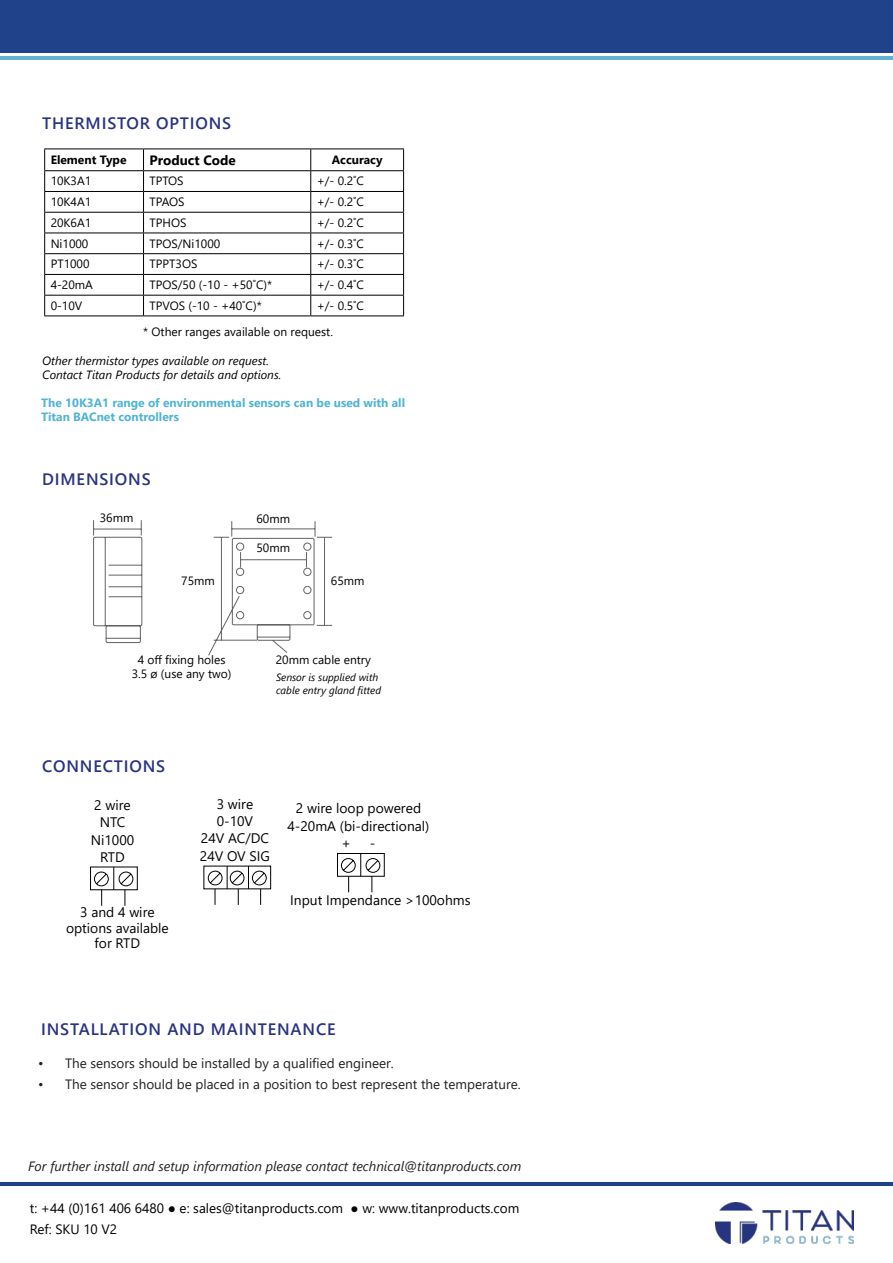
<style>
.page{position:relative;width:893px;height:1263px;background:#fff}
.page>*{position:absolute;margin:0;border:0;box-sizing:border-box;transform-origin:0 0}
.t1{font:600 16.5px "Segoe UI";letter-spacing:.05em;color:#293382}
.t2{font:13.8px/17.2px "Segoe UI";color:#000;text-align:center}
.t3{font:13.5px "Segoe UI";color:#221f1f}
.t4{font:13.5px/21px "Segoe UI";color:#000}
.t5{font:italic 13.5px "Segoe UI";color:#221f1f}
.t6{font:700 13.5px "Segoe UI";color:#000}
.t7{font:12px/25.8px "Segoe UI";color:#000}
.t8{font:italic 12px/14.4px "Segoe UI";color:#000}
.t9{font:700 12px/14.4px "Segoe UI";color:#50b4d2}
.t10{font:700 12px "Segoe UI";color:#000}
.t11{font:italic 10.5px/12.6px "Segoe UI";color:#000}
</style>
<div class="page">
<hr style="left:0;top:1182px;width:893px;height:3px;background:#20428a">
<img style="left:715px;top:1202px;width:138px;height:41px">
<hr style="left:0;top:56px;width:893px;height:4px;background:#61b1d3">
<div style="left:0;top:0;width:893px;height:52px;background:#20428a"></div>
<div style="left:90px;top:866px;width:48px;height:24px;border:1px solid #000"></div>
<div style="left:203px;top:865px;width:68px;height:24px;border:1px solid #000"></div>
<svg style="left:94px;top:865px;width:173px;height:41px"></svg>
<div style="left:337px;top:853px;width:48px;height:24px;border:1px solid #000"></div>
<svg style="left:341px;top:853px;width:40px;height:40px"></svg>
<hr style="left:44px;top:149px;width:100px;height:1px;background:#000">
<hr style="left:311px;top:149px;width:93px;height:1px;background:#000">
<hr style="left:44px;top:170px;width:100px;height:1px;background:#000">
<hr style="left:311px;top:170px;width:93px;height:1px;background:#000">
<hr style="left:44px;top:191px;width:100px;height:1px;background:#000">
<hr style="left:311px;top:191px;width:93px;height:1px;background:#000">
<hr style="left:44px;top:212px;width:100px;height:1px;background:#000">
<hr style="left:311px;top:212px;width:93px;height:1px;background:#000">
<hr style="left:44px;top:233px;width:100px;height:1px;background:#000">
<hr style="left:311px;top:233px;width:93px;height:1px;background:#000">
<hr style="left:44px;top:253px;width:100px;height:1px;background:#000">
<hr style="left:311px;top:253px;width:93px;height:1px;background:#000">
<hr style="left:44px;top:274px;width:100px;height:1px;background:#000">
<hr style="left:311px;top:274px;width:93px;height:1px;background:#000">
<hr style="left:44px;top:295px;width:100px;height:1px;background:#000">
<svg style="left:44px;top:149px;width:1px;height:167px"></svg>
<hr style="left:311px;top:295px;width:93px;height:1px;background:#000">
<svg style="left:403px;top:149px;width:1px;height:167px"></svg>
<hr style="left:44px;top:316px;width:100px;height:1px;background:#000">
<hr style="left:311px;top:316px;width:93px;height:1px;background:#000">
<hr style="left:144px;top:149px;width:167px;height:1px;background:#000">
<hr style="left:144px;top:170px;width:167px;height:1px;background:#000">
<hr style="left:144px;top:191px;width:167px;height:1px;background:#000">
<hr style="left:144px;top:212px;width:167px;height:1px;background:#000">
<hr style="left:144px;top:233px;width:167px;height:1px;background:#000">
<hr style="left:144px;top:253px;width:167px;height:1px;background:#000">
<hr style="left:144px;top:274px;width:167px;height:1px;background:#000">
<hr style="left:144px;top:295px;width:167px;height:1px;background:#000">
<svg style="left:143px;top:149px;width:1px;height:167px"></svg>
<svg style="left:310px;top:149px;width:1px;height:167px"></svg>
<hr style="left:144px;top:316px;width:167px;height:1px;background:#000">
<svg style="left:93px;top:520px;width:240px;height:136px"></svg>
<h1 class="t1" style="left:42px;top:114px;width:190px">THERMISTOR OPTIONS</h1>
<p class="t10" style="left:51px;top:155px;width:77px">Element Type</p>
<p class="t6" style="left:150px;top:155px;width:88px">Product Code</p>
<p class="t10" style="left:332px;top:155px;width:52px">Accuracy</p>
<p class="t7" style="left:51px;top:167px;width:42px">10K3A1</p>
<p class="t7" style="left:150px;top:167px;width:36px">TPTOS</p>
<p class="t7" style="left:317px;top:167px;width:49px">+/- 0.2˚C</p>
<p class="t7" style="left:51px;top:188px;width:42px">10K4A1</p>
<p class="t7" style="left:150px;top:188px;width:37px">TPAOS</p>
<p class="t7" style="left:317px;top:188px;width:49px">+/- 0.2˚C</p>
<p class="t7" style="left:51px;top:209px;width:42px">20K6A1</p>
<p class="t7" style="left:150px;top:209px;width:38px">TPHOS</p>
<p class="t7" style="left:317px;top:209px;width:49px">+/- 0.2˚C</p>
<p class="t7" style="left:51px;top:229px;width:39px">Ni1000</p>
<p class="t7" style="left:150px;top:229px;width:72px">TPOS/Ni1000</p>
<p class="t7" style="left:317px;top:229px;width:49px">+/- 0.3˚C</p>
<p class="t7" style="left:51px;top:251px;width:40px">PT1000</p>
<p class="t7" style="left:150px;top:250px;width:49px">TPPT3OS</p>
<p class="t7" style="left:317px;top:250px;width:49px">+/- 0.3˚C</p>
<p class="t7" style="left:51px;top:271px;width:44px">4-20mA</p>
<p class="t7" style="left:150px;top:271px;width:124px">TPOS/50 (-10 - +50˚C)*</p>
<p class="t7" style="left:317px;top:271px;width:49px">+/- 0.4˚C</p>
<p class="t7" style="left:51px;top:292px;width:33px">0-10V</p>
<p class="t7" style="left:150px;top:292px;width:114px">TPVOS (-10 - +40˚C)*</p>
<p class="t7" style="left:143px;top:292px;width:222px;text-indent:173px">+/- 0.5˚C * Other ranges available on request.</p>
<p class="t8" style="left:42px;top:355px;width:241px">Other thermistor types available on request.<br>Contact Titan Products for details and options.</p>
<p class="t9" style="left:41px;top:396px;width:365px">The 10K3A1 range of environmental sensors can be used with all<br>Titan BACnet controllers</p>
<h1 class="t1" style="left:42px;top:470px;width:110px">DIMENSIONS</h1>
<p class="t7" style="left:100px;top:504px;width:35px">36mm</p>
<p class="t7" style="left:256px;top:505px;width:35px">60mm</p>
<p class="t7" style="left:256px;top:534px;width:35px">50mm</p>
<p class="t7" style="left:181px;top:567px;width:35px">75mm</p>
<p class="t7" style="left:331px;top:567px;width:35px">65mm</p>
<p class="t7" style="left:132px;top:652px;width:101px;line-height:13.5px;text-align:center">4 off fixing holes<br>3.5 ø (use any two)</p>
<p class="t7" style="left:276px;top:646px;width:97px">20mm cable entry</p>
<p class="t11" style="left:276px;top:672px;width:106px">Sensor is supplied with cable entry gland fitted</p>
<h1 class="t1" style="left:42px;top:757px;width:124px">CONNECTIONS</h1>
<p class="t2" style="left:91px;top:795px;width:45px">2 wire<br>NTC<br>Ni1000<br>RTD</p>
<p class="t2" style="left:66px;top:903px;width:104px;line-height:15.5px">3 and 4 wire options available for RTD</p>
<p class="t2" style="left:200px;top:794px;width:72px">3 wire<br>0-10V<br>24V AC/DC<br>24V OV SIG</p>
<p class="t2" style="left:296px;top:799px;width:127px">2 wire loop powered</p>
<p class="t2" style="left:288px;top:816px;width:143px">4-20mA (bi-directional)</p>
<p class="t2" style="left:342px;top:834px;width:11px">+</p>
<p class="t2" style="left:370px;top:834px;width:7px">-</p>
<p class="t2" style="left:290px;top:890px;width:182px">Input Impendance &gt;100ohms</p>
<h1 class="t1" style="left:41px;top:1019px;width:296px">INSTALLATION AND MAINTENANCE</h1>
<p class="t3" style="left:38px;top:1055px;width:357px">• The sensors should be installed by a qualified engineer.</p>
<p class="t3" style="left:38px;top:1076px;width:484px">• The sensor should be placed in a position to best represent the temperature.</p>
<p class="t5" style="left:28px;top:1161px;width:495px">For further install and setup information please contact technical@titanproducts.com</p>
<p class="t4" style="left:30px;top:1197px;width:491px">t: +44 (0)161 406 6480 ● e: sales@titanproducts.com ● w: www.titanproducts.com<br>Ref: SKU 10 V2</p>
</div>
